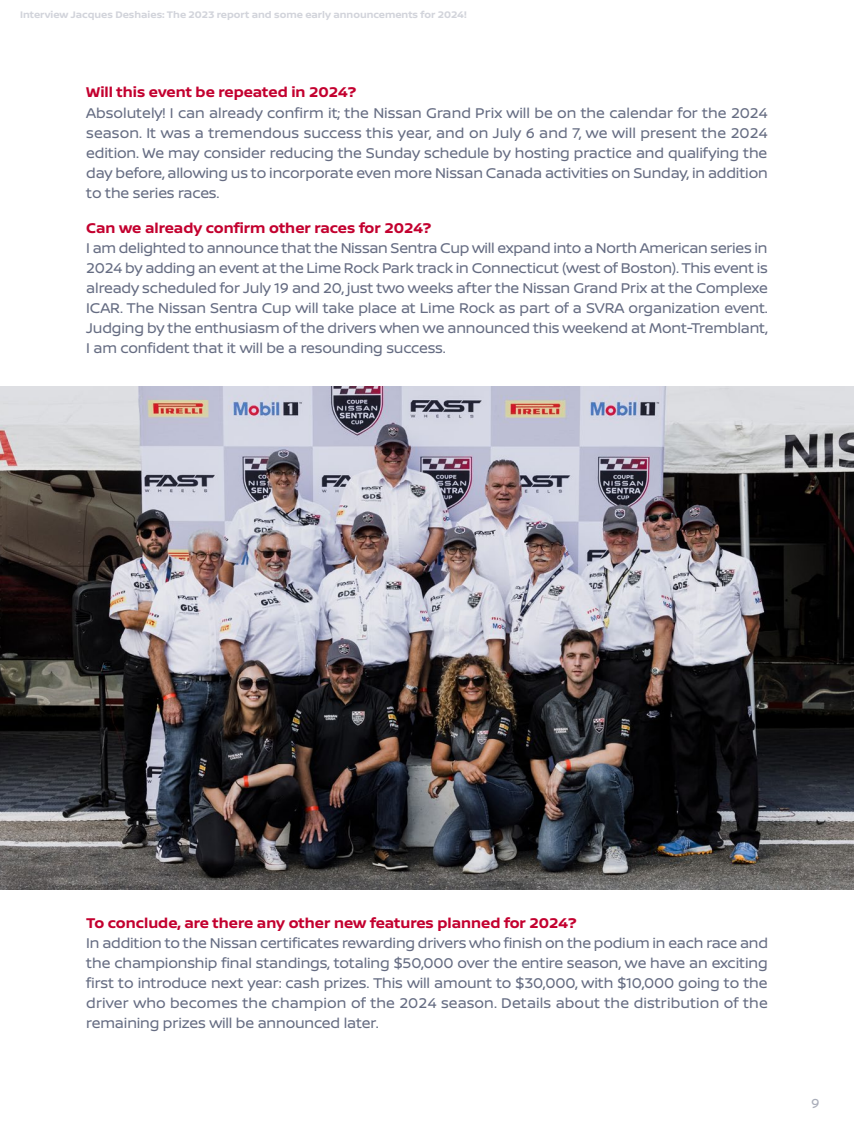
<style>
.page{position:relative;width:854px;height:1139px;background:#fff}
.page>*{position:absolute;margin:0;border:0;box-sizing:border-box;transform-origin:0 0}
.Texte{font:15px/20px "Nissan Brand";letter-spacing:-.01em;color:#656c82;text-align:justify}
.Questions{font:700 15px "Nissan Brand";color:#c3002f}
.t1{font:13.88px "Nissan Brand";color:#a9adb9}
.Ancre_de_texte__suit{font:700 10.12px "Nissan Brand";color:#d2d4db}
</style>
<div class="page">
<img style="left:0;top:386px;width:853px;height:503px">
<p class="Ancre_de_texte__suit" style="left:20px;top:7px;width:448px">Interview Jacques Deshaies: The 2023 report and some early announcements for 2024!</p>
<p class="Questions" style="left:86px;top:82px;width:271px">Will this event be repeated in 2024?</p>
<p class="Texte" style="left:86px;top:102px;width:683px">Absolutely! I can already confirm it; the Nissan Grand Prix will be on the calendar for the 2024 season. It was a tremendous success this year, and on July 6 and 7, we will present the 2024 edition. We may consider reducing the Sunday schedule by hosting practice and qualifying the day before, allowing us to incorporate even more Nissan Canada activities on Sunday, in addition to the series races.</p>
<p class="Questions" style="left:86px;top:217px;width:346px">Can we already confirm other races for 2024?</p>
<p class="Texte" style="left:86px;top:237px;width:683px">I am delighted to announce that the Nissan Sentra Cup will expand into a North American series in 2024 by adding an event at the Lime Rock Park track in Connecticut (west of Boston). This event is already scheduled for July 19 and 20, just two weeks after the Nissan Grand Prix at the Complexe ICAR. The Nissan Sentra Cup will take place at Lime Rock as part of a SVRA organization event.<br>Judging by the enthusiasm of the drivers when we announced this weekend at Mont-Tremblant, I am confident that it will be a resounding success.</p>
<p class="Questions" style="left:86px;top:912px;width:491px">To conclude, are there any other new features planned for 2024?</p>
<p class="Texte" style="left:86px;top:932px;width:683px">In addition to the Nissan certificates rewarding drivers who finish on the podium in each race and the championship final standings, totaling $50,000 over the entire season, we have an exciting first to introduce next year: cash prizes. This will amount to $30,000, with $10,000 going to the driver who becomes the champion of the 2024 season. Details about the distribution of the remaining prizes will be announced later.</p>
<p class="t1" style="left:810px;top:1092px;width:10px">9</p>
</div>
